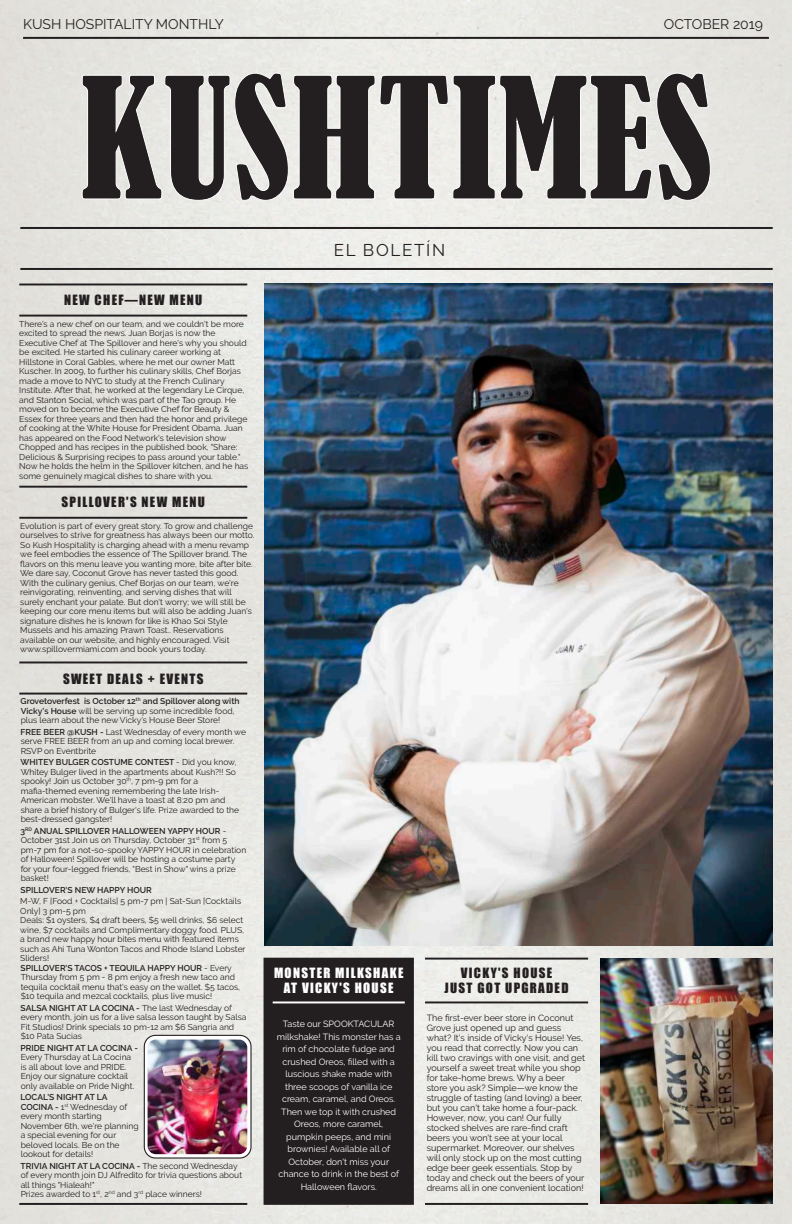
<style>
.page{position:relative;width:792px;height:1224px;background:#fff}
.page>*{position:absolute;margin:0;border:0;box-sizing:border-box;transform-origin:0 0}
.t1{font:17px "Raleway";letter-spacing:.1em;color:#231f20}
.t2{font:14px "Raleway";color:#231f20}
.t3{font:13px/15.6px "Impact";letter-spacing:.1em;color:#231f20;text-align:center}
.t4{font:13px/15.6px "Impact";letter-spacing:.1em;color:#fff;text-align:center}
.t5{font:9px/10px "Raleway";color:#231f20}
.t6{font:9px/12.5px "Raleway";color:#fff;text-align:center}
.t7{font:8.5px/9.5px "Raleway";color:#231f20}
.t8{font:600 8.5px "Raleway";color:#231f20}
.s1{font-weight:600}
</style>
<div class="page">
<img style="left:0;top:0;width:792px;height:1224px">
<div style="left:264px;top:958px;width:150px;height:247px;background:#231f20;border:2px solid #231f20"></div>
<svg style="left:144px;top:1035px;width:107px;height:123px"></svg>
<div style="left:144px;top:1035px;width:108px;height:124px;border:1px solid #231f20;border-radius:11px"></div>
<hr style="left:23px;top:37px;width:746px;height:2px;background:#231f20">
<hr style="left:20px;top:268px;width:753px;height:2px;background:#231f20">
<hr style="left:20px;top:227px;width:753px;height:2px;background:#231f20">
<img style="left:265px;top:283px;width:508px;height:663px">
<hr style="left:19px;top:284px;width:228px;height:1px;background:#231f20">
<hr style="left:19px;top:315px;width:228px;height:2px;background:#231f20">
<hr style="left:19px;top:662px;width:228px;height:1px;background:#231f20">
<hr style="left:19px;top:693px;width:228px;height:2px;background:#231f20">
<hr style="left:19px;top:1203px;width:228px;height:2px;background:#231f20">
<hr style="left:19px;top:486px;width:228px;height:2px;background:#231f20">
<hr style="left:19px;top:517px;width:228px;height:2px;background:#231f20">
<hr style="left:425px;top:1001px;width:163px;height:2px;background:#231f20">
<hr style="left:425px;top:958px;width:163px;height:2px;background:#231f20">
<hr style="left:425px;top:1203px;width:163px;height:2px;background:#231f20">
<img style="left:600px;top:959px;width:172px;height:245px">
<hr style="left:273px;top:1002px;width:132px;height:1px;background:#fff">
<img style="left:148px;top:1040px;width:99px;height:114px">
<svg style="left:81px;top:72px;width:630px;height:129px;background:#767473"></svg>
<h2 class="t2" style="left:23px;top:16px;width:202px">KUSH HOSPITALITY MONTHLY</h2>
<h2 class="t2" style="left:664px;top:16px;width:101px">OCTOBER 2019</h2>
<h3 class="t3" style="left:64px;top:292px;width:140px">NEW CHEF—NEW MENU</h3>
<p class="t7" style="left:19px;top:319px;width:231px">There's a new chef on our team, and we couldn't be more excited to spread the news. Juan Borjas is now the Executive Chef at The Spillover and here's why you should be excited. He started his culinary career working at Hillstone in Coral Gables, where he met our owner Matt Kuscher. In 2009, to further his culinary skills, Chef Borjas made a move to NYC to study at the French Culinary Institute. After that, he worked at the legendary Le Cirque, and Stanton Social, which was part of the Tao group. He moved on to become the Executive Chef for Beauty &amp; Essex for three years and then had the honor and privilege of cooking at the White House for President Obama. Juan has appeared on the Food Network's television show Chopped and has recipes in the published book, "Share:<br>Delicious &amp; Surprising recipes to pass around your table." Now he holds the helm in the Spillover kitchen, and he has some genuinely magical dishes to share with you.</p>
<h3 class="t3" style="left:62px;top:494px;width:145px">SPILLOVER'S NEW MENU</h3>
<p class="t7" style="left:20px;top:521px;width:236px">Evolution is part of every great story. To grow and challenge ourselves to strive for greatness has always been our motto.<br>So Kush Hospitality is charging ahead with a menu revamp we feel embodies the essence of The Spillover brand. The flavors on this menu leave you wanting more, bite after bite.<br>We dare say, Coconut Grove has never tasted this good.<br>With the culinary genius, Chef Borjas on our team, we're reinvigorating, reinventing, and serving dishes that will surely enchant your palate. But don't worry; we will still be keeping our core menu items but will also be adding Juan's signature dishes he is known for like is Khao Soi Style Mussels and his amazing Prawn Toast.. Reservations available on our website, and highly encouraged. Visit www.spillovermiami.com and book yours today.</p>
<h3 class="t3" style="left:63px;top:670px;width:142px">SWEET DEALS + EVENTS</h3>
<p class="t7" style="left:21px;top:697px;width:220px"><span class="s1">Grovetoverfest is October 12</span><sup>th</sup> <span class="s1">and Spillover along with<br>Vicky's House</span> will be serving up some incredible food, plus learn about the new Vicky's House Beer Store!</p>
<p class="t7" style="left:21px;top:727px;width:227px"><span class="s1">FREE BEER @KUSH -</span> Last Wednesday of every month we serve FREE BEER from an up and coming local brewer.<br>RSVP on Eventbrite</p>
<p class="t7" style="left:21px;top:758px;width:220px"><span class="s1">WHITEY BULGER COSTUME CONTEST</span> - Did you know, Whitey Bulger lived in the apartments about Kush?!! So spooky! Join us October 30<sup>th</sup>, 7 pm-9 pm for a mafia-themed evening remembering the late Irish-American mobster. We'll have a toast at 8:20 pm and share a brief history of Bulger's life. Prize awarded to the best-dressed gangster!</p>
<p class="t7" style="left:21px;top:826px;width:227px"><span class="s1">3</span><sup>RD</sup> <span class="s1">ANUAL SPILLOVER HALLOWEEN YAPPY HOUR</span> - October 31st Join us on Thursday, October 31<sup>st</sup> from 5 pm-7 pm for a not-so-spooky YAPPY HOUR in celebration of Halloween! Spillover will be hosting a costume party for your four-legged friends, "Best in Show" wins a prize basket!</p>
<p class="t8" style="left:21px;top:885px;width:133px">SPILLOVER'S NEW HAPPY HOUR</p>
<p class="t7" style="left:20px;top:897px;width:227px">M-W, F [Food + Cocktails] 5 pm-7 pm | Sat-Sun [Cocktails Only] 3 pm-5 pm<br>Deals: $1 oysters, $4 draft beers, $5 well drinks, $6 select wine, $7 cocktails and Complimentary doggy food. PLUS, a brand new happy hour bites menu with featured items such as Ahi Tuna Wonton Tacos and Rhode Island Lobster Sliders!<br><span class="s1">SPILLOVER'S TACOS + TEQUILA HAPPY HOUR</span> - Every Thursday from 5 pm - 8 pm enjoy a fresh new taco and tequila cocktail menu that's easy on the wallet. $5 tacos, $10 tequila and mezcal cocktails, plus live music!</p>
<p class="t7" style="left:21px;top:1003px;width:227px"><span class="s1">SALSA NIGHT AT LA COCINA -</span> The last Wednesday of every month, join us for a live salsa lesson taught by Salsa Fit Studios! Drink specials 10 pm-12 am $6 Sangria and $10 Pata Sucias</p>
<p class="t8" style="left:21px;top:1043px;width:119px">PRIDE NIGHT AT LA COCINA -</p>
<p class="t7" style="left:21px;top:1053px;width:115px">Every Thursday at La Cocina is all about love and PRIDE.<br>Enjoy our signature cocktail only available on Pride Night.</p>
<p class="t7" style="left:21px;top:1093px;width:119px"><span class="s1">LOCAL'S NIGHT AT LA<br>COCINA -</span> 1<sup>st</sup> Wednesday of every month starting<br>November 6th, we're planning a special evening for our beloved locals. Be on the lookout for details!</p>
<p class="t7" style="left:21px;top:1161px;width:223px"><span class="s1">TRIVIA NIGHT AT LA COCINA -</span> The second Wednesday of every month join DJ Alfredito for trivia questions about all things "Hialeah!"<br>Prizes awarded to 1<sup>st</sup>, 2<sup>nd</sup> and 3<sup>rd</sup> place winners!</p>
<h1 class="t1" style="left:334px;top:240px;width:113px">EL BOLETÍN</h1>
<h3 class="t4" style="left:274px;top:964px;width:131px">MONSTER MILKSHAKE<br>AT VICKY'S HOUSE</h3>
<p class="t6" style="left:277px;top:1018px;width:125px">Taste our SPOOKTACULAR milkshake! This monster has a rim of chocolate fudge and crushed Oreos, filled with a luscious shake made with three scoops of vanilla ice cream, caramel, and Oreos.<br>Then we top it with crushed<br>Oreos, more caramel, pumpkin peeps, and mini brownies! Available all of<br>October, don't miss your chance to drink in the best of<br>Halloween flavors.</p>
<h3 class="t3" style="left:445px;top:964px;width:125px">VICKY'S HOUSE<br>JUST GOT UPGRADED</h3>
<p class="t5" style="left:427px;top:1013px;width:160px">The first-ever beer store in Coconut Grove just opened up and guess what? It's inside of Vicky's House! Yes, you read that correctly. Now you can kill two cravings with one visit, and get yourself a sweet treat while you shop for take-home brews. Why a beer store you ask? Simple—we know the struggle of tasting (and loving) a beer, but you can't take home a four-pack.<br>However, now, you can! Our fully stocked shelves are rare-find craft beers you won't see at your local supermarket. Moreover, our shelves will only stock up on the most cutting edge beer geek essentials. Stop by today and check out the beers of your dreams all in one convenient location!</p>
</div>
